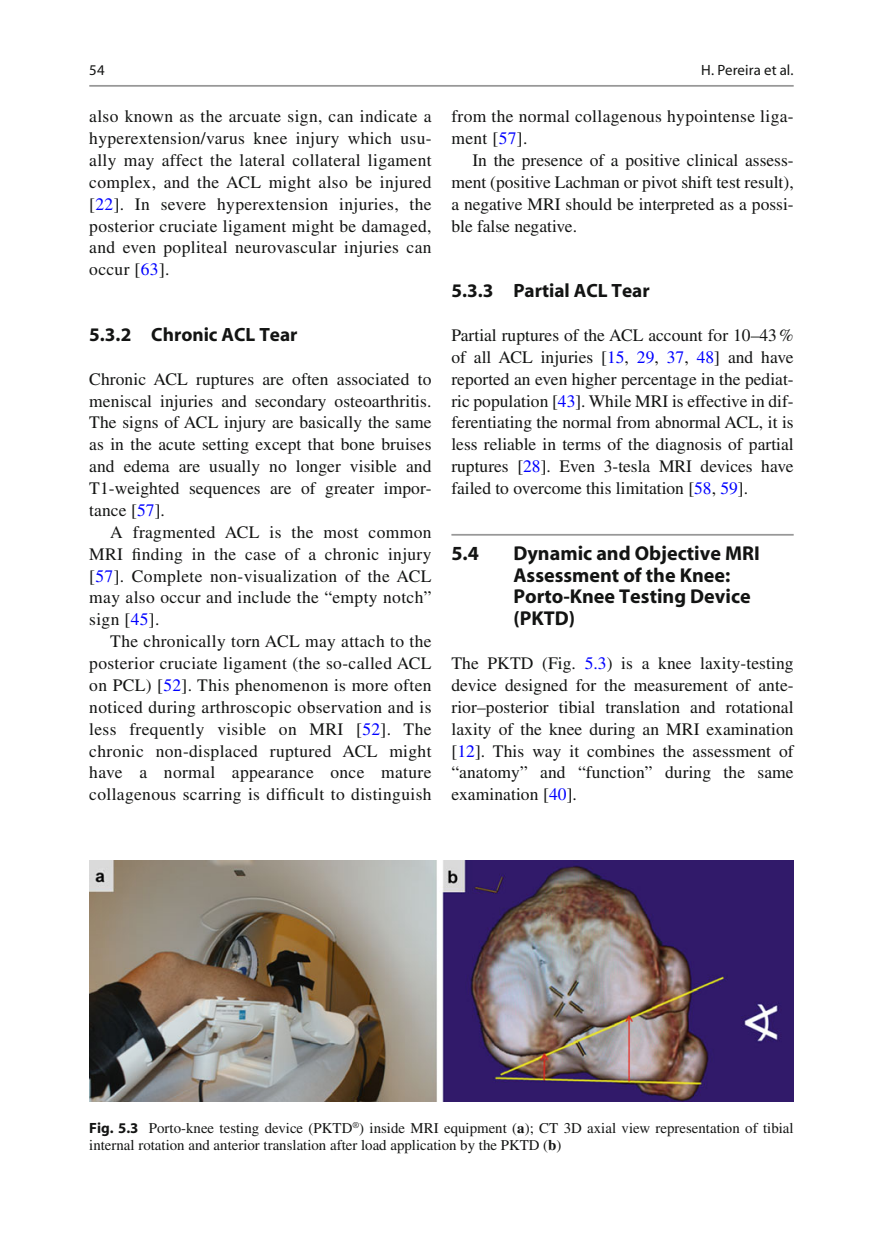
<style>
.page{position:relative;width:883px;height:1260px;background:#fff}
.page>*{position:absolute;margin:0;border:0;box-sizing:border-box;transform-origin:0 0}
.t1{font:700 20.12px/21.9px "Rhhpkd Myriad";color:#131413}
.t2{font:700 19.25px "Rhhpkd Myriad";color:#131413}
.t3{font:17.5px/21.9px "Rhmyvb Times";letter-spacing:.005em;color:#131413;text-align:justify}
.t4{font:14.88px/17.5px "Rhmyvb Times";color:#131413}
.t5{font:14.88px "Tkglrd Myriad";letter-spacing:.005em;color:#131413}
.s1{color:#00f}
.s2{font-family:"Rhhpkd Myriad";font-weight:700}
.s3{font-family:"Fqmknx Times";font-weight:700}
</style>
<div class="page">
<hr style="left:451px;top:534px;width:343px;height:2px;background:#989898">
<img style="left:89px;top:861px;width:705px;height:241px">
<hr style="left:89px;top:85px;width:705px;height:2px;background:#989898">
<p class="t5" style="left:89px;top:64px;width:17px">54</p>
<p class="t3" style="left:89px;top:107px;width:344px">also known as the arcuate sign, can indicate a hyperextension/varus knee injury which usu&shy;ally may affect the lateral collateral ligament complex, and the ACL might also be injured [ <span class="s1">22</span> ]. In severe hyperextension injuries, the posterior cruciate ligament might be damaged, and even popliteal neurovascular injuries can occur [ <span class="s1">63</span> ].</p>
<p class="t2" style="left:89px;top:327px;width:210px">5.3.2 Chronic ACL Tear</p>
<p class="t3" style="left:89px;top:370px;width:344px">Chronic ACL ruptures are often associated to meniscal injuries and secondary osteoarthritis.<br>The signs of ACL injury are basically the same as in the acute setting except that bone bruises and edema are usually no longer visible and T1-weighted sequences are of greater impor&shy;tance [ <span class="s1">57</span> ].</p>
<p class="t3" style="left:89px;top:523px;width:344px;text-indent:21px">A fragmented ACL is the most common MRI finding in the case of a chronic injury [ <span class="s1">57</span> ]. Complete non-visualization of the ACL may also occur and include the “empty notch” sign [ <span class="s1">45</span> ].</p>
<p class="t3" style="left:89px;top:632px;width:344px;text-indent:21px">The chronically torn ACL may attach to the posterior cruciate ligament (the so-called ACL on PCL) [ <span class="s1">52</span> ]. This phenomenon is more often noticed during arthroscopic observation and is less frequently visible on MRI [ <span class="s1">52</span> ]. The chronic non-displaced ruptured ACL might have a normal appearance once mature collagenous scarring is difficult to distinguish</p>
<p class="t5" style="left:701px;top:64px;width:94px">H. Pereira et al.</p>
<p class="t3" style="left:451px;top:107px;width:344px">from the normal collagenous hypointense liga&shy;ment [ <span class="s1">57</span> ].</p>
<p class="t3" style="left:451px;top:151px;width:344px;text-indent:21px">In the presence of a positive clinical assess&shy;ment (positive Lachman or pivot shift test result), a negative MRI should be interpreted as a possi&shy;ble false negative.</p>
<p class="t2" style="left:451px;top:284px;width:200px">5.3.3 Partial ACL Tear</p>
<p class="t3" style="left:451px;top:326px;width:344px">Partial ruptures of the ACL account for 10–43 % of all ACL injuries [ <span class="s1">15</span> , <span class="s1">29</span> , <span class="s1">37</span> , <span class="s1">48</span> ] and have reported an even higher percentage in the pediat&shy;ric population [ <span class="s1">43</span> ]. While MRI is effective in dif&shy;ferentiating the normal from abnormal ACL, it is less reliable in terms of the diagnosis of partial ruptures [ <span class="s1">28</span> ]. Even 3-tesla MRI devices have failed to overcome this limitation [ <span class="s1">58</span> , <span class="s1">59</span> ].</p>
<p class="t1" style="left:451px;top:544px;width:29px">5.4</p>
<p class="t1" style="left:513px;top:544px;width:248px">Dynamic and Objective MRI<br>Assessment of the Knee:<br>Porto-Knee Testing Device (PKTD)</p>
<p class="t3" style="left:451px;top:654px;width:344px">The PKTD (Fig. <span class="s1">5.3</span> ) is a knee laxity-testing device designed for the measurement of ante&shy;rior–posterior tibial translation and rotational laxity of the knee during an MRI examination [ <span class="s1">12</span> ]. This way it combines the assessment of “anatomy” and “function” during the same examination [ <span class="s1">40</span> ].</p>
<p class="t4" style="left:89px;top:1121px;width:706px"><span class="s2">Fig. 5.3</span> Porto-knee testing device (PKTD <sup>®</sup> ) inside MRI equipment ( <span class="s3">a</span> ); CT 3D axial view representation of tibial internal rotation and anterior translation after load application by the PKTD ( <span class="s3">b</span> )</p>
</div>
